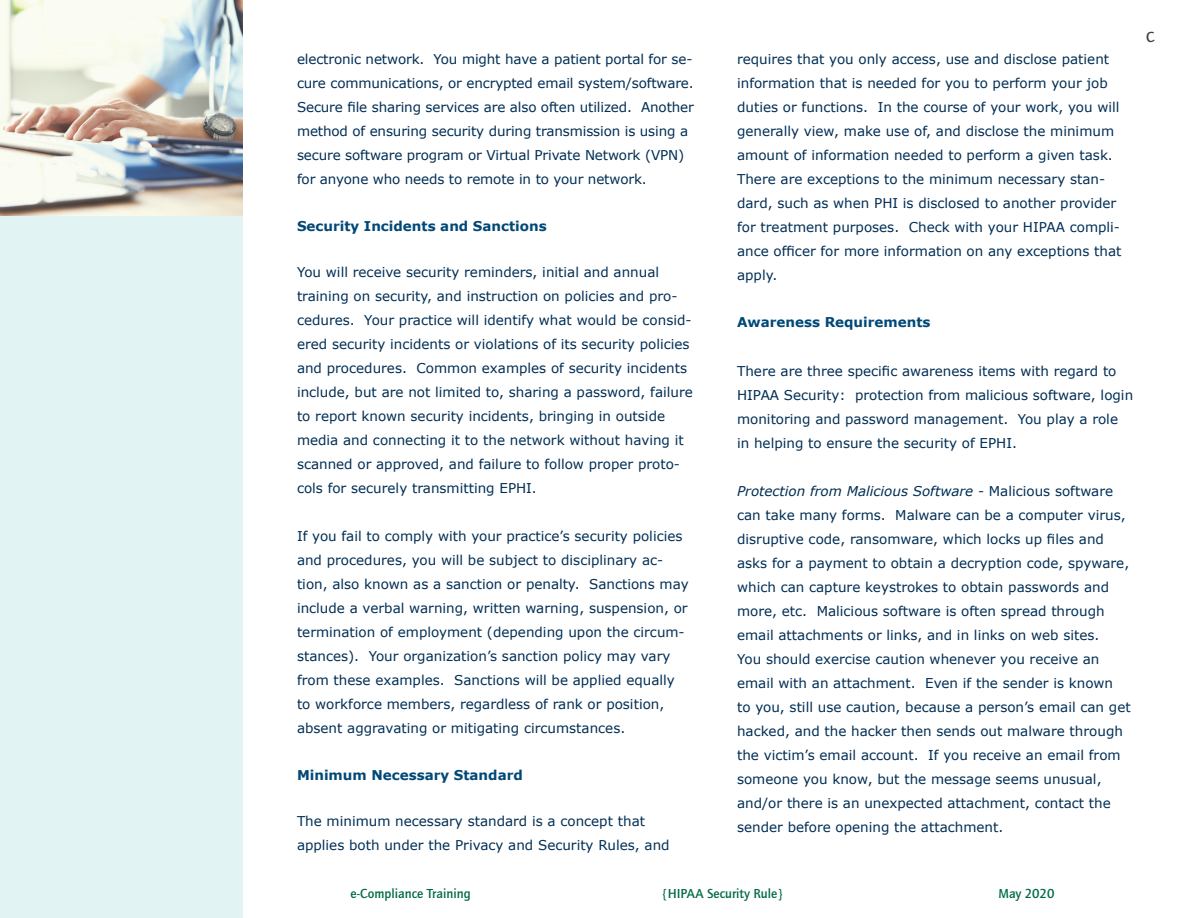
<style>
.page{position:relative;width:1188px;height:918px;background:#fff}
.page>*{position:absolute;margin:0;border:0;box-sizing:border-box;transform-origin:0 0}
.t1{font:500 15px "Quay Sans";color:#3e3e3f}
.t2{font:13.5px/24px "Verdana";color:#002e54}
.t3{font:700 13.5px "Verdana";color:#004876}
.t4{font:500 13.5px "Quay Sans";color:#016d43}
.s1{font-style:italic}
.s2{color:#fff}
</style>
<div class="page">
<div style="left:0;top:216px;width:243px;height:702px;background:#e2f3f4"></div>
<img style="left:0;top:0;width:243px;height:216px">
<p class="t2" style="left:297px;top:48px;width:398px">electronic network. You might have a patient portal for se&shy;cure communications, or encrypted email system/software.<br>Secure file sharing services are also often utilized. Another method of ensuring security during transmission is using a secure software program or Virtual Private Network (VPN) for anyone who needs to remote in to your network.</p>
<p class="t3" style="left:297px;top:217px;width:251px">Security Incidents and Sanctions</p>
<p class="t2" style="left:297px;top:261px;width:397px">You will receive security reminders, initial and annual training on security, and instruction on policies and pro&shy;cedures. Your practice will identify what would be consid&shy;ered security incidents or violations of its security policies and procedures. Common examples of security incidents include, but are not limited to, sharing a password, failure to report known security incidents, bringing in outside media and connecting it to the network without having it scanned or approved, and failure to follow proper proto&shy;cols for securely transmitting EPHI.</p>
<p class="t2" style="left:297px;top:525px;width:393px">If you fail to comply with your practice’s security policies and procedures, you will be subject to disciplinary ac&shy;tion, also known as a sanction or penalty. Sanctions may include a verbal warning, written warning, suspension, or termination of employment (depending upon the circum&shy;stances). Your organization’s sanction policy may vary from these examples. Sanctions will be applied equally to workforce members, regardless of rank or position, absent aggravating or mitigating circumstances.</p>
<p class="t3" style="left:297px;top:766px;width:227px">Minimum Necessary Standard</p>
<p class="t2" style="left:297px;top:810px;width:374px">The minimum necessary standard is a concept that applies both under the Privacy and Security Rules, and</p>
<p class="t2" style="left:737px;top:48px;width:386px">requires that you only access, use and disclose patient information that is needed for you to perform your job duties or functions. In the course of your work, you will generally view, make use of, and disclose the minimum amount of information needed to perform a given task.<br>There are exceptions to the minimum necessary stan&shy;dard, such as when PHI is disclosed to another provider for treatment purposes. Check with your HIPAA compli&shy;ance officer for more information on any exceptions that apply.</p>
<p class="t3" style="left:737px;top:313px;width:195px">Awareness Requirements</p>
<p class="t2" style="left:737px;top:360px;width:398px">There are three specific awareness items with regard to HIPAA Security: protection from malicious software, login monitoring and password management. You play a role in helping to ensure the security of EPHI.</p>
<p class="t2" style="left:737px;top:480px;width:395px"><span class="s1">Protection from Malicious Software</span> - Malicious software can take many forms. Malware can be a computer virus, disruptive code, ransomware, which locks up files and asks for a payment to obtain a decryption code, spyware, which can capture keystrokes to obtain passwords and more, etc. Malicious software is often spread through email attachments or links, and in links on web sites.<br>You should exercise caution whenever you receive an email with an attachment. Even if the sender is known<br>to you, still use caution, because a person’s email can get hacked, and the hacker then sends out malware through the victim’s email account. If you receive an email from someone you know, but the message seems unusual, and/or there is an unexpected attachment, contact the sender before opening the attachment.</p>
<p class="t4" style="left:351px;top:886px;width:122px">e-Compliance Training</p>
<p class="t4" style="left:661px;top:886px;width:125px">{HIPAA Security Rule}</p>
<p class="t4" style="left:999px;top:886px;width:72px">May 2020<span class="s2">09</span></p>
<p class="t1" style="left:1146px;top:29px;width:10px">C</p>
</div>
